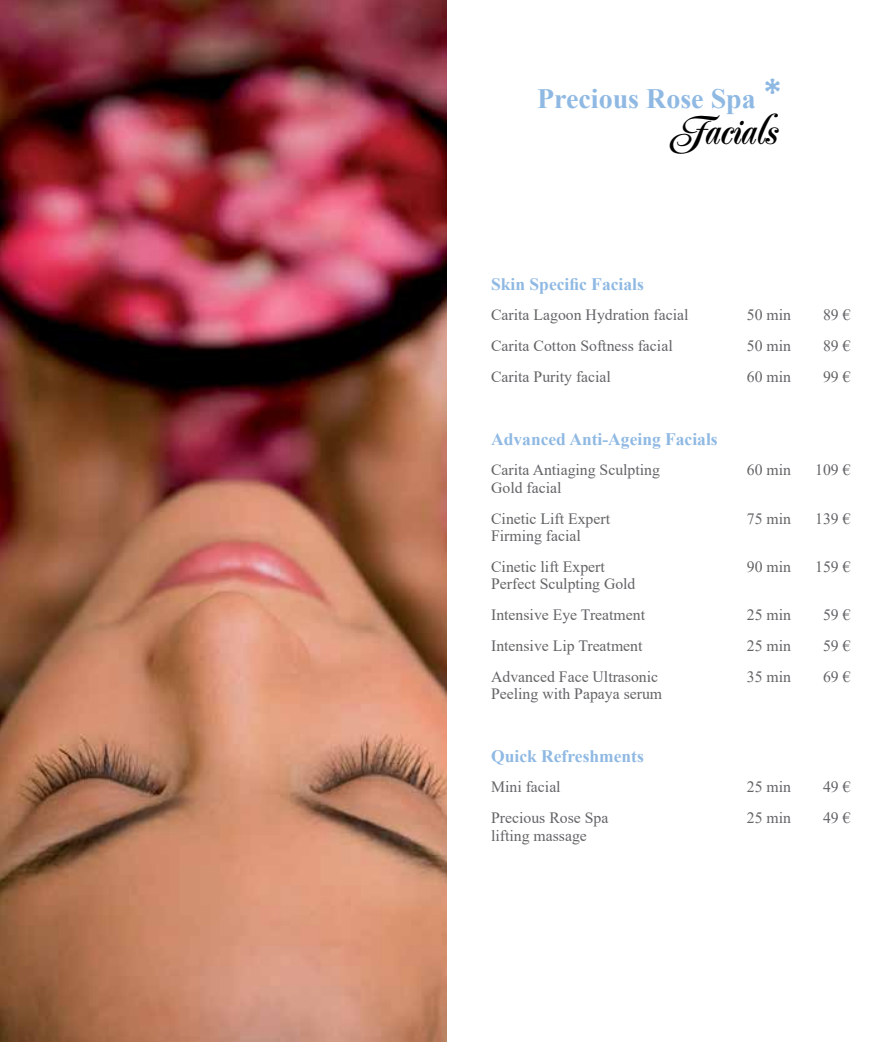
<style>
.page{position:relative;width:893px;height:1042px;background:#fff}
.page>*{position:absolute;margin:0;border:0;box-sizing:border-box;transform-origin:0 0}
.t1{font:500 38.5px "Poppl Exquisit";color:#000}
.t2{font:700 28px "Times New Roman";color:#8fb9e3}
.t3{font:700 17.5px "Times New Roman";color:#8fb9e3}
.t4{font:15.75px/17.5px "Times New Roman";color:#636466}
</style>
<div class="page">
<img style="left:0;top:0;width:446px;height:1042px">
<h2 class="t2" style="left:537px;top:79px;width:220px">Precious Rose Spa</h2>
<h1 class="t1" style="left:670px;top:108px;width:108px">Facials</h1>
<p class="t3" style="left:491px;top:271px;width:154px">Skin Specific Facials</p>
<p class="t4" style="left:491px;top:306px;width:199px">Carita Lagoon Hydration facial</p>
<p class="t4" style="left:747px;top:306px;width:46px">50 min</p>
<p class="t4" style="left:823px;top:306px;width:29px">89 €</p>
<p class="t4" style="left:491px;top:337px;width:183px">Carita Cotton Softness facial</p>
<p class="t4" style="left:747px;top:337px;width:46px">50 min</p>
<p class="t4" style="left:823px;top:337px;width:29px">89 €</p>
<p class="t4" style="left:491px;top:367px;width:121px">Carita Purity facial</p>
<p class="t4" style="left:747px;top:367px;width:46px">60 min</p>
<p class="t4" style="left:823px;top:367px;width:29px">99 €</p>
<p class="t3" style="left:491px;top:426px;width:228px">Advanced Anti-Ageing Facials</p>
<p class="t4" style="left:491px;top:461px;width:170px">Carita Antiaging Sculpting<br>Gold facial</p>
<p class="t4" style="left:747px;top:461px;width:46px">60 min</p>
<p class="t4" style="left:815px;top:461px;width:37px">109 €</p>
<p class="t4" style="left:491px;top:509px;width:120px">Cinetic Lift Expert<br>Firming facial</p>
<p class="t4" style="left:747px;top:509px;width:46px">75 min</p>
<p class="t4" style="left:815px;top:509px;width:37px">139 €</p>
<p class="t4" style="left:491px;top:557px;width:146px">Cinetic lift Expert<br>Perfect Sculpting Gold</p>
<p class="t4" style="left:747px;top:557px;width:46px">90 min</p>
<p class="t4" style="left:815px;top:557px;width:37px">159 €</p>
<p class="t4" style="left:491px;top:605px;width:155px">Intensive Eye Treatment</p>
<p class="t4" style="left:747px;top:605px;width:46px">25 min</p>
<p class="t4" style="left:823px;top:605px;width:29px">59 €</p>
<p class="t4" style="left:491px;top:636px;width:153px">Intensive Lip Treatment</p>
<p class="t4" style="left:747px;top:636px;width:46px">25 min</p>
<p class="t4" style="left:823px;top:636px;width:29px">59 €</p>
<p class="t4" style="left:491px;top:667px;width:173px">Advanced Face Ultrasonic<br>Peeling with Papaya serum</p>
<p class="t4" style="left:747px;top:667px;width:46px">35 min</p>
<p class="t4" style="left:823px;top:667px;width:29px">69 €</p>
<p class="t3" style="left:491px;top:743px;width:154px">Quick Refreshments</p>
<p class="t4" style="left:491px;top:778px;width:71px">Mini facial</p>
<p class="t4" style="left:747px;top:778px;width:46px">25 min</p>
<p class="t4" style="left:823px;top:778px;width:29px">49 €</p>
<p class="t4" style="left:491px;top:808px;width:119px">Precious Rose Spa lifting massage</p>
<p class="t4" style="left:747px;top:808px;width:46px">25 min</p>
<p class="t4" style="left:823px;top:808px;width:29px">49 €</p>
</div>
